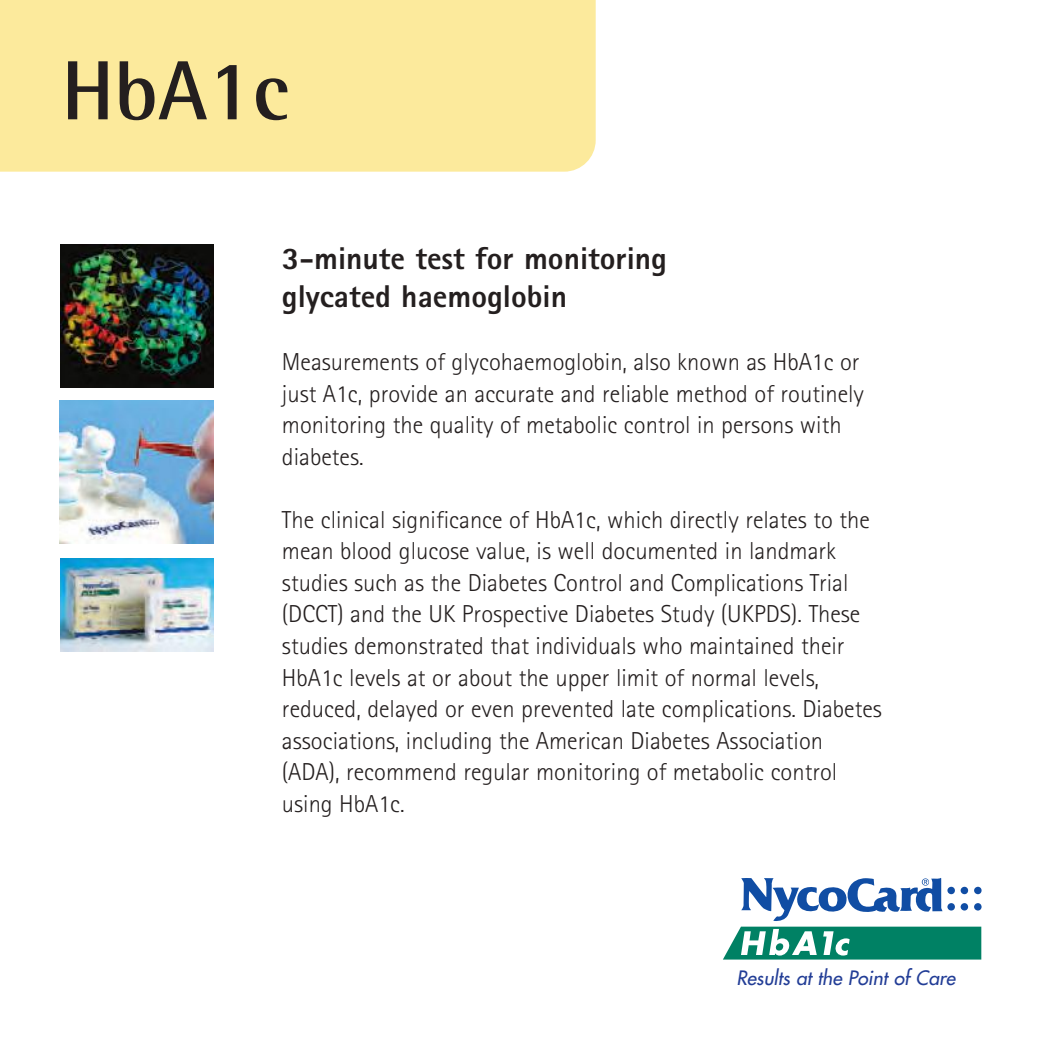
<style>
.page{position:relative;width:1042px;height:1042px;background:#fff}
.page>*{position:absolute;margin:0;border:0;box-sizing:border-box;transform-origin:0 0}
.t1{font:700 84px "Rotis Semi Sans";color:#241f1f}
.t2{font:800 31.5px/38.5px "Rotis Sans Serif";color:#241f1f}
.t3{font:300 24.5px/31.5px "Rotis Sans Serif";color:#241f1f}
.t4{font:italic 19.25px "Futura";color:#223d96}
</style>
<div class="page">
<div style="left:0;top:0;width:595px;height:172px;background:#fcea9c"></div>
<svg style="left:723px;top:878px;width:258px;height:81px"></svg>
<img style="left:60px;top:558px;width:153px;height:93px">
<img style="left:60px;top:245px;width:154px;height:142px">
<img style="left:60px;top:400px;width:154px;height:143px">
<h1 class="t1" style="left:61px;top:61px;width:229px">HbA1c</h1>
<p class="t2" style="left:282px;top:242px;width:386px">3-minute test for monitoring glycated haemoglobin</p>
<p class="t3" style="left:282px;top:348px;width:583px">Measurements of glycohaemoglobin, also known as HbA1c or just A1c, provide an accurate and reliable method of routinely monitoring the quality of metabolic control in persons with diabetes.</p>
<p class="t3" style="left:282px;top:506px;width:601px">The clinical significance of HbA1c, which directly relates to the mean blood glucose value, is well documented in landmark studies such as the Diabetes Control and Complications Trial (DCCT) and the UK Prospective Diabetes Study (UKPDS). These studies demonstrated that individuals who maintained their HbA1c levels at or about the upper limit of normal levels, reduced, delayed or even prevented late complications. Diabetes associations, including the American Diabetes Association (ADA), recommend regular monitoring of metabolic control using HbA1c.</p>
<p class="t4" style="left:736px;top:968px;width:224px">Results at the Point of Care</p>
</div>
